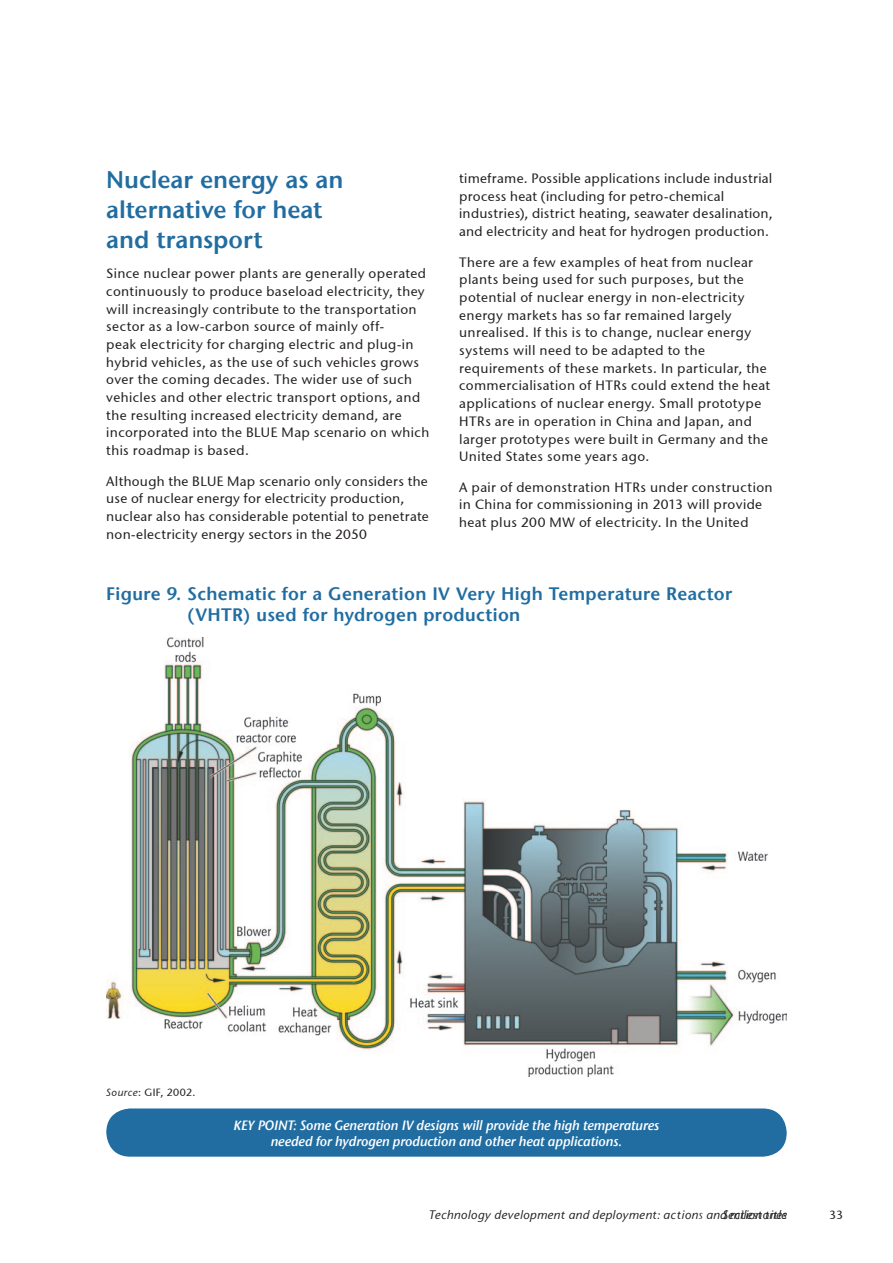
<style>
.page{position:relative;width:893px;height:1263px;background:#fff}
.page>*{position:absolute;margin:0;border:0;box-sizing:border-box;transform-origin:0 0}
.t1{font:24px/30px "Stone Sans ITC Semi";letter-spacing:-.005em;color:#216da1}
.t2{font:600 18px/21px "Stone Sans LT";letter-spacing:.02em;color:#216da1}
.t3{font:13.5px/17.7px "Stone Sans ITCTT Medium";letter-spacing:.03em;color:#231f20}
.t4{font:italic 13.5px/16.2px "Stone Sans ITC Semi";letter-spacing:-.01em;color:#fff;text-align:center}
.t5{font:italic 12px "Stone Sans";letter-spacing:.03em;color:#231f20}
.t6{font:12px "Stone Sans ITCTT Medium";color:#231f20}
.t7{font:10.5px "Stone Sans ITCTT Medium";letter-spacing:.045em;color:#231f20}
.s1{font-style:italic}
</style>
<div class="page">
<div style="left:106px;top:1108px;width:681px;height:49px;background:#216da1;border-radius:24px"></div>
<img style="left:106px;top:638px;width:681px;height:438px">
<h1 class="t1" style="left:106px;top:164px;width:239px">Nuclear energy as an alternative for heat and transport</h1>
<p class="t3" style="left:106px;top:265px;width:324px">Since nuclear power plants are generally operated continuously to produce baseload electricity, they will increasingly contribute to the transportation sector as a low-carbon source of mainly off-<br>peak electricity for charging electric and plug-in hybrid vehicles, as the use of such vehicles grows over the coming decades. The wider use of such vehicles and other electric transport options, and the resulting increased electricity demand, are incorporated into the BLUE Map scenario on which this roadmap is based.</p>
<p class="t3" style="left:106px;top:472px;width:324px">Although the BLUE Map scenario only considers the use of nuclear energy for electricity production, nuclear also has considerable potential to penetrate non-electricity energy sectors in the 2050</p>
<p class="t3" style="left:459px;top:169px;width:315px">timeframe. Possible applications include industrial process heat (including for petro-chemical industries), district heating, seawater desalination, and electricity and heat for hydrogen production.</p>
<p class="t3" style="left:459px;top:253px;width:312px">There are a few examples of heat from nuclear plants being used for such purposes, but the potential of nuclear energy in non-electricity energy markets has so far remained largely unrealised. If this is to change, nuclear energy systems will need to be adapted to the requirements of these markets. In particular, the commercialisation of HTRs could extend the heat applications of nuclear energy. Small prototype HTRs are in operation in China and Japan, and larger prototypes were built in Germany and the United States some years ago.</p>
<p class="t3" style="left:459px;top:478px;width:315px">A pair of demonstration HTRs under construction in China for commissioning in 2013 will provide heat plus 200 MW of electricity. In the United</p>
<h2 class="t2" style="left:187px;top:583px;width:547px;text-indent:-81px">Figure 9. Schematic for a Generation IV Very High Temperature Reactor (VHTR) used for hydrogen production</h2>
<p class="t7" style="left:106px;top:1086px;width:91px"><span class="s1">Source</span>: GIF, 2002.</p>
<p class="t4" style="left:234px;top:1117px;width:427px">Key point: Some Generation IV designs will provide the high temperatures needed for hydrogen production and other heat applications.</p>
<p class="t5" style="left:722px;top:1209px;width:66px">Section title</p>
<p class="t6" style="left:829px;top:1208px;width:15px">33</p>
<p class="t5" style="left:428px;top:1209px;width:360px">Technology development and deployment: actions and milestones</p>
</div>
